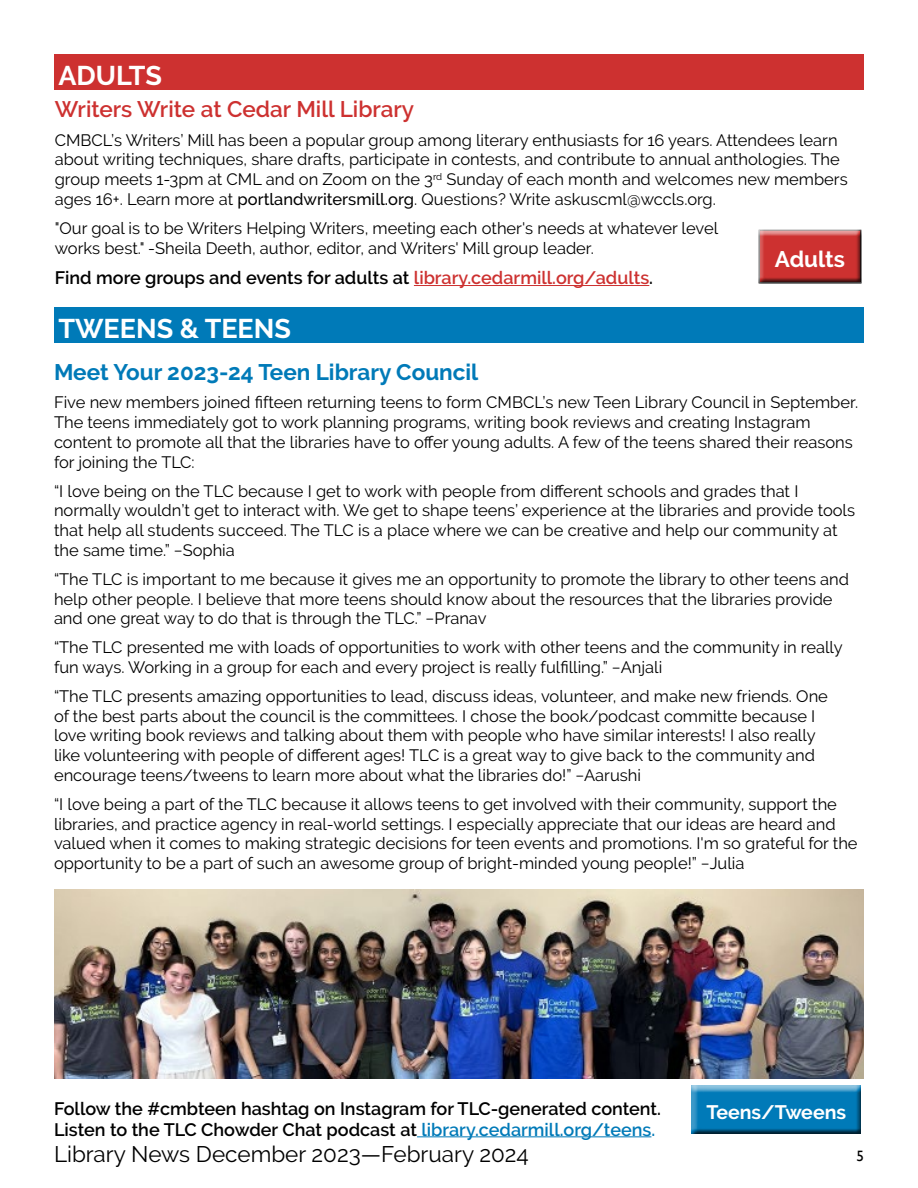
<style>
.page{position:relative;width:918px;height:1188px;background:#fff}
.page>*{position:absolute;margin:0;border:0;box-sizing:border-box;transform-origin:0 0}
.t1{font:700 27px "Raleway";color:#fff}
.t2{font:22.5px "Raleway";color:#000}
.t3{font:700 22.5px "Raleway";color:#007ab8}
.t4{font:600 22.5px "Raleway";color:#cd3130}
.t5{font:700 22.5px "Raleway";color:#fff}
.t6{font:700 19.5px "Raleway";color:#fff}
.t7{font:600 18px/21px "Raleway";color:#000}
.t8{font:16.5px/19.8px "Raleway";color:#000}
.t9{font:15px "Gill Sans";color:#000}
.s1{font-weight:500}
.s2{color:#cd3130}
.s3{color:#007ab8}
</style>
<div class="page">
<hr style="left:417px;top:1136px;width:234px;height:1px;background:#007ab8">
<hr style="left:414px;top:285px;width:235px;height:1px;background:#cd3130">
<img style="left:54px;top:890px;width:810px;height:188px">
<div style="left:686px;top:1082px;width:182px;height:59px;background:#000;opacity:.75"></div>
<div style="left:753px;top:226px;width:115px;height:64px;background:#000;opacity:.75"></div>
<div style="left:54px;top:308px;width:810px;height:36px;background:#007ab8"></div>
<div style="left:54px;top:54px;width:810px;height:36px;background:#cd3130"></div>
<h1 class="t1" style="left:58px;top:60px;width:105px">ADULTS</h1>
<h2 class="t4" style="left:55px;top:96px;width:361px">Writers Write at Cedar Mill Library</h2>
<p class="t8" style="left:55px;top:130px;width:795px">CMBCL’s Writers’ Mill has been a popular group among literary enthusiasts for 16 years. Attendees learn about writing techniques, share drafts, participate in contests, and contribute to annual anthologies. The group meets 1-3pm at CML and on Zoom on the 3<sup>rd</sup> Sunday of each month and welcomes new members ages 16+. Learn more at <span class="s1">portlandwritersmill.org</span>. Questions? Write askuscml@wccls.org.</p>
<p class="t8" style="left:55px;top:218px;width:665px">"Our goal is to be Writers Helping Writers, meeting each other's needs at whatever level works best." -Sheila Deeth, author, editor, and Writers' Mill group leader.</p>
<p class="t7" style="left:55px;top:267px;width:600px">Find more groups and events for adults at <span class="s2">library.cedarmill.org/adults</span>.</p>
<h2 class="t5" style="left:775px;top:246px;width:72px">Adults</h2>
<h1 class="t1" style="left:58px;top:313px;width:234px">TWEENS &amp; TEENS</h1>
<h2 class="t3" style="left:54px;top:359px;width:426px">Meet Your 2023-24 Teen Library Council</h2>
<p class="t8" style="left:54px;top:393px;width:806px">Five new members joined fifteen returning teens to form CMBCL’s new Teen Library Council in September.<br>The teens immediately got to work planning programs, writing book reviews and creating Instagram content to promote all that the libraries have to offer young adults. A few of the teens shared their reasons for joining the TLC:</p>
<p class="t8" style="left:54px;top:481px;width:803px">“I love being on the TLC because I get to work with people from different schools and grades that I normally wouldn’t get to interact with. We get to shape teens’ experience at the libraries and provide tools that help all students succeed. The TLC is a place where we can be creative and help our community at the same time.” −Sophia</p>
<p class="t8" style="left:54px;top:569px;width:797px">“The TLC is important to me because it gives me an opportunity to promote the library to other teens and help other people. I believe that more teens should know about the resources that the libraries provide and one great way to do that is through the TLC.” −Pranav</p>
<p class="t8" style="left:54px;top:637px;width:790px">“The TLC presented me with loads of opportunities to work with other teens and the community in really fun ways. Working in a group for each and every project is really fulfilling.” −Anjali</p>
<p class="t8" style="left:54px;top:686px;width:776px">“The TLC presents amazing opportunities to lead, discuss ideas, volunteer, and make new friends. One of the best parts about the council is the committees. I chose the book/podcast committe because I love writing book reviews and talking about them with people who have similar interests! I also really like volunteering with people of different ages! TLC is a great way to give back to the community and encourage teens/tweens to learn more about what the libraries do!” −Aarushi</p>
<p class="t8" style="left:54px;top:794px;width:805px">“I love being a part of the TLC because it allows teens to get involved with their community, support the libraries, and practice agency in real-world settings. I especially appreciate that our ideas are heard and valued when it comes to making strategic decisions for teen events and promotions. I'm so grateful for the opportunity to be a part of such an awesome group of bright-minded young people!” −Julia</p>
<p class="t7" style="left:54px;top:1098px;width:609px">Follow the #cmbteen hashtag on Instagram for TLC-generated content.<br>Listen to the TLC Chowder Chat podcast at <span class="s3">library.cedarmill.org/teens.</span></p>
<p class="t6" style="left:706px;top:1101px;width:141px">Teens/Tweens</p>
<h2 class="t2" style="left:54px;top:1141px;width:476px">Library News December 2023—February 2024</h2>
<p class="t9" style="left:856px;top:1147px;width:9px">5</p>
</div>
